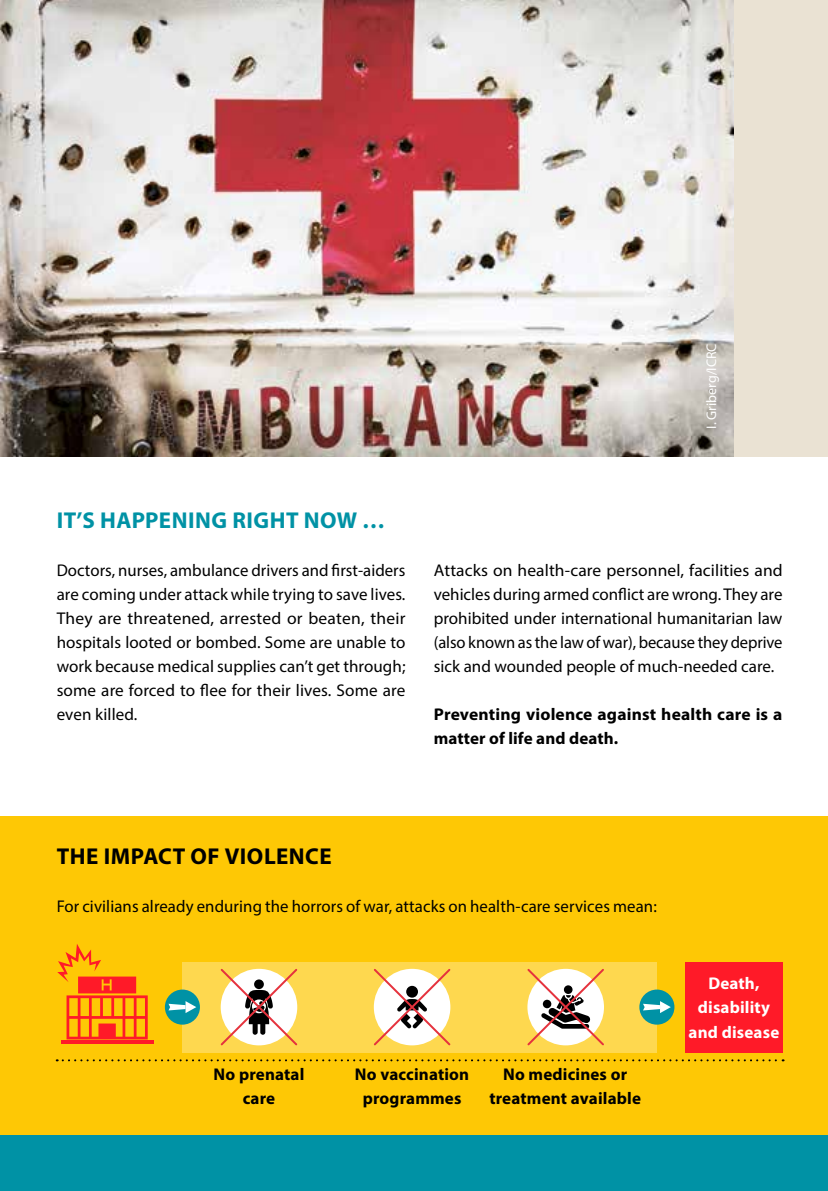
<style>
.page{position:relative;width:828px;height:1191px;background:#fff}
.page>*{position:absolute;margin:0;border:0;box-sizing:border-box;transform-origin:0 0}
.t1{font:700 23px "Myriad Pro";letter-spacing:.02em;color:#0092a5}
.t2{font:700 23px "Myriad Pro";letter-spacing:.02em;color:#000}
.t3{font:17px/24px "Myriad Pro";letter-spacing:.005em;color:#000;text-align:justify}
.t4{font:700 17px/24px "Myriad Pro";letter-spacing:.01em;color:#000;text-align:center}
.t5{font:700 17px/24px "Myriad Pro";letter-spacing:.01em;color:#fff;text-align:center}
.t6{font:14px "Myriad Pro";color:#fff}
</style>
<div class="page">
<div style="left:0;top:1134px;width:828px;height:57px;background:#0092a5"></div>
<div style="left:734px;top:0;width:94px;height:456px;background:#eae2d3"></div>
<div style="left:0;top:816px;width:828px;height:318px;background:#fec805"></div>
<div style="left:182px;top:961px;width:475px;height:91px;background:#fed84f"></div>
<img style="left:0;top:0;width:734px;height:456px">
<div style="left:165px;top:989px;width:35px;height:35px;background:#0092a5;border-radius:50%"></div>
<svg style="left:168px;top:1001px;width:28px;height:12px"></svg>
<div style="left:639px;top:989px;width:35px;height:35px;background:#0092a5;border-radius:50%"></div>
<svg style="left:643px;top:1001px;width:28px;height:12px"></svg>
<div style="left:685px;top:961px;width:97px;height:91px;background:#ff1a28"></div>
<hr style="left:61px;top:1040px;width:92px;height:4px;background:#ff1a28">
<svg style="left:57px;top:944px;width:91px;height:95px"></svg>
<svg style="left:57px;top:1059px;width:726px;height:2px"></svg>
<svg style="left:220px;top:968px;width:78px;height:78px"></svg>
<svg style="left:373px;top:968px;width:78px;height:78px"></svg>
<svg style="left:527px;top:968px;width:77px;height:78px"></svg>
<p class="t6" style="left:703px;top:429px;width:87px;rotate:-90deg">I. Griberg/ICRC</p>
<h1 class="t1" style="left:57px;top:505px;width:330px">IT’S HAPPENING RIGHT NOW …</h1>
<p class="t3" style="left:57px;top:558px;width:350px">Doctors, nurses, ambulance drivers and first-aiders are coming under attack while trying to save lives.<br>They are threatened, arrested or beaten, their hospitals looted or bombed. Some are unable to work because medical supplies can’t get through; some are forced to flee for their lives. Some are even killed.</p>
<p class="t3" style="left:434px;top:558px;width:350px">Attacks on health-care personnel, facilities and vehicles during armed conflict are wrong. They are prohibited under international humanitarian law (also known as the law of war), because they deprive sick and wounded people of much-needed care.</p>
<p class="t4" style="left:434px;top:702px;width:350px;text-align:left">Preventing violence against health care is a matter of life and death.</p>
<h1 class="t2" style="left:57px;top:841px;width:276px">THE IMPACT OF VIOLENCE</h1>
<p class="t3" style="left:57px;top:894px;width:601px">For civilians already enduring the horrors of war, attacks on health-care services mean:</p>
<p class="t4" style="left:214px;top:1062px;width:92px">No prenatal care</p>
<p class="t4" style="left:355px;top:1062px;width:116px">No vaccination programmes</p>
<p class="t4" style="left:489px;top:1062px;width:153px">No medicines or treatment available</p>
<p class="t5" style="left:688px;top:971px;width:92px">Death, disability and disease</p>
</div>
